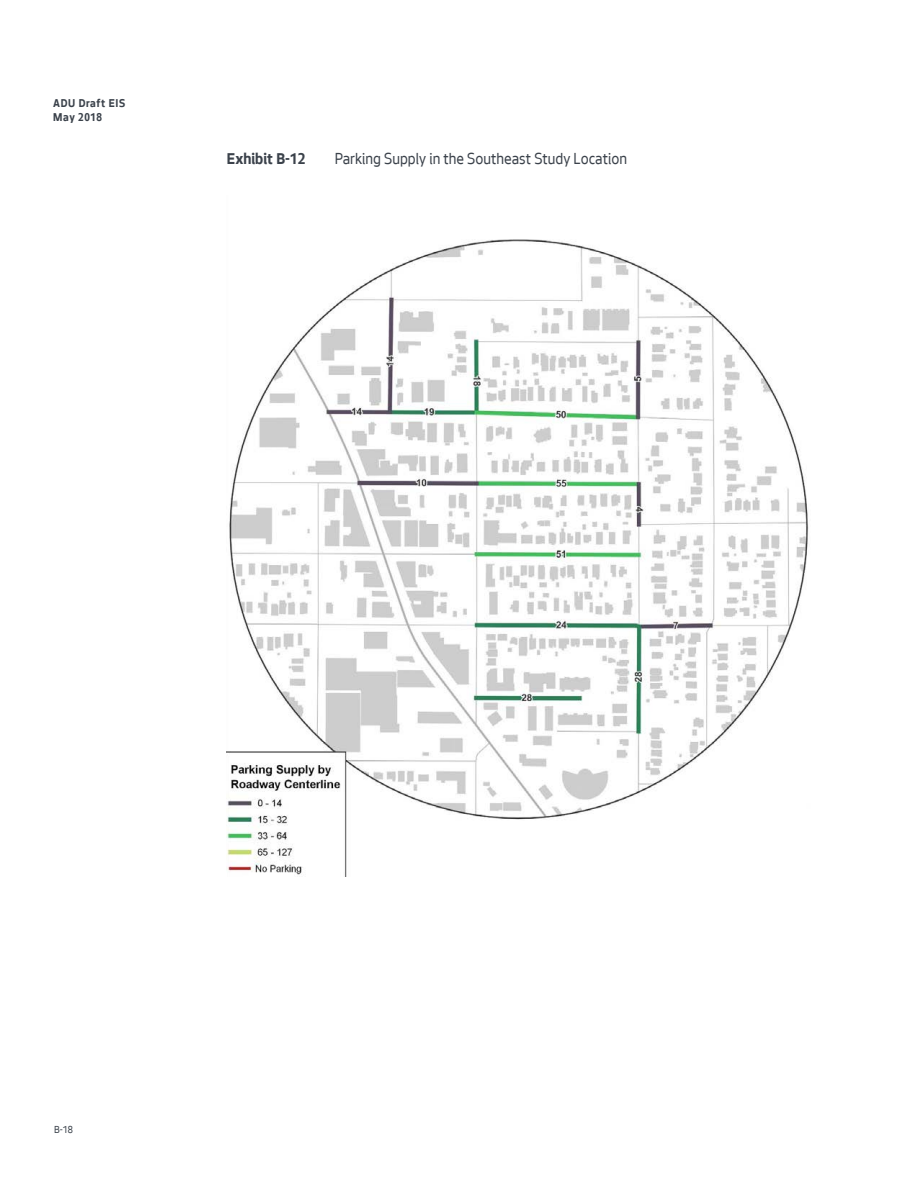
<style>
.page{position:relative;width:918px;height:1188px;background:#fff}
.page>*{position:absolute;margin:0;border:0;box-sizing:border-box;transform-origin:0 0}
.t1{font:16.5px "Seattle Text";color:#3b424b;scale:.94 1}
.t2{font:700 16.5px "Seattle Text";color:#3b424b;scale:.94 1}
.t3{font:700 12px/14.4px "Seattle Text";letter-spacing:.05em;color:#3b424b;scale:.94 1}
.t4{font:10.5px "Seattle Text";color:#3b424b}
</style>
<div class="page">
<img style="left:227px;top:239px;width:582px;height:637px">
<p class="t3" style="left:53px;top:95px;width:78px">ADU Draft EIS<br>May 2018</p>
<p class="t2" style="left:227px;top:147px;width:85px">Exhibit B-12</p>
<p class="t1" style="left:335px;top:148px;width:312px">Parking Supply in the Southeast Study Location</p>
<p class="t4" style="left:54px;top:1123px;width:21px">B-18</p>
</div>
